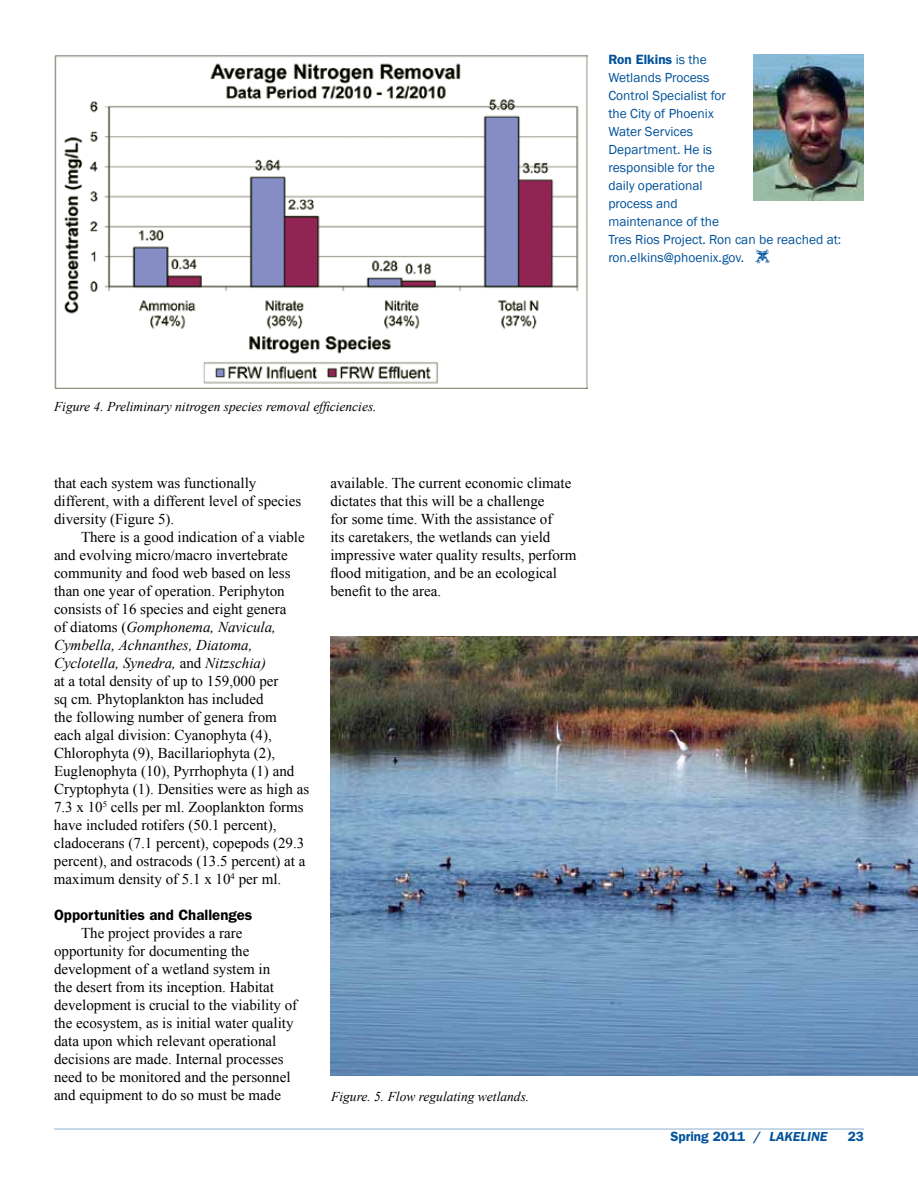
<style>
.page{position:relative;width:918px;height:1188px;background:#fff}
.page>*{position:absolute;margin:0;border:0;box-sizing:border-box;transform-origin:0 0}
.t1{font:15px/18px "Times New Roman";color:#000}
.t2{font:600 15px "Franklin Gothic";color:#000}
.t3{font:13.5px/18px "Franklin Gothic";color:#00529b}
.t4{font:italic 13.5px "Times New Roman";color:#000}
.t5{font:600 13.5px "Franklin Gothic";color:#00529b}
.s1{font-weight:600}
.s2{font-family:"Critter";font-size:16.5px}
.s3{font-style:italic}
</style>
<div class="page">
<hr style="left:54px;top:1128px;width:810px;height:2px;background:#b3cbe1">
<img style="left:54px;top:55px;width:534px;height:334px">
<img style="left:330px;top:636px;width:588px;height:439px">
<img style="left:754px;top:54px;width:110px;height:147px">
<p class="t3" style="left:608px;top:51px;width:234px"><span class="s1">Ron Elkins</span> is the<br>Wetlands Process<br>Control Specialist for<br>the City of Phoenix<br>Water Services<br>Department. He is<br>responsible for the<br>daily operational<br>process and<br>maintenance of the<br>Tres Rios Project. Ron can be reached at: ron.elkins@phoenix.gov. <span class="s2">x</span></p>
<p class="t4" style="left:54px;top:397px;width:324px">Figure 4. Preliminary nitrogen species removal efficiencies.</p>
<p class="t1" style="left:54px;top:474px;width:249px">that each system was functionally different, with a different level of species diversity (Figure 5).</p>
<p class="t1" style="left:54px;top:528px;width:257px;text-indent:27px">There is a good indication of a viable and evolving micro/macro invertebrate community and food web based on less than one year of operation. Periphyton consists of 16 species and eight genera<br>of diatoms (<span class="s3">Gomphonema, Navicula, Cymbella, Achnanthes, Diatoma, Cyclotella, Synedra,</span> and <span class="s3">Nitzschia)<br></span>at a total density of up to 159,000 per<br>sq cm<span class="s3">.</span> Phytoplankton has included<br>the following number of genera from<br>each algal division: Cyanophyta (4), Chlorophyta (9), Bacillariophyta (2), Euglenophyta (10), Pyrrhophyta (1) and Cryptophyta (1). Densities were as high as 7.3 x 10<sup>5</sup> cells per ml. Zooplankton forms have included rotifers (50.1 percent), cladocerans (7.1 percent), copepods (29.3 percent), and ostracods (13.5 percent) at a maximum density of 5.1 x 10<sup>4</sup> per ml.</p>
<p class="t2" style="left:54px;top:906px;width:200px">Opportunities and Challenges</p>
<p class="t1" style="left:54px;top:924px;width:245px;text-indent:27px">The project provides a rare opportunity for documenting the development of a wetland system in<br>the desert from its inception. Habitat development is crucial to the viability of the ecosystem, as is initial water quality data upon which relevant operational decisions are made. Internal processes need to be monitored and the personnel and equipment to do so must be made</p>
<p class="t1" style="left:330px;top:474px;width:248px">available. The current economic climate dictates that this will be a challenge<br>for some time. With the assistance of<br>its caretakers, the wetlands can yield impressive water quality results, perform flood mitigation, and be an ecological benefit to the area.</p>
<p class="t4" style="left:331px;top:1087px;width:200px">Figure. 5. Flow regulating wetlands.</p>
<p class="t5" style="left:670px;top:1129px;width:159px">Spring 2011 / <span class="s3">LAKELINE</span></p>
<p class="t5" style="left:848px;top:1129px;width:18px">23</p>
</div>
